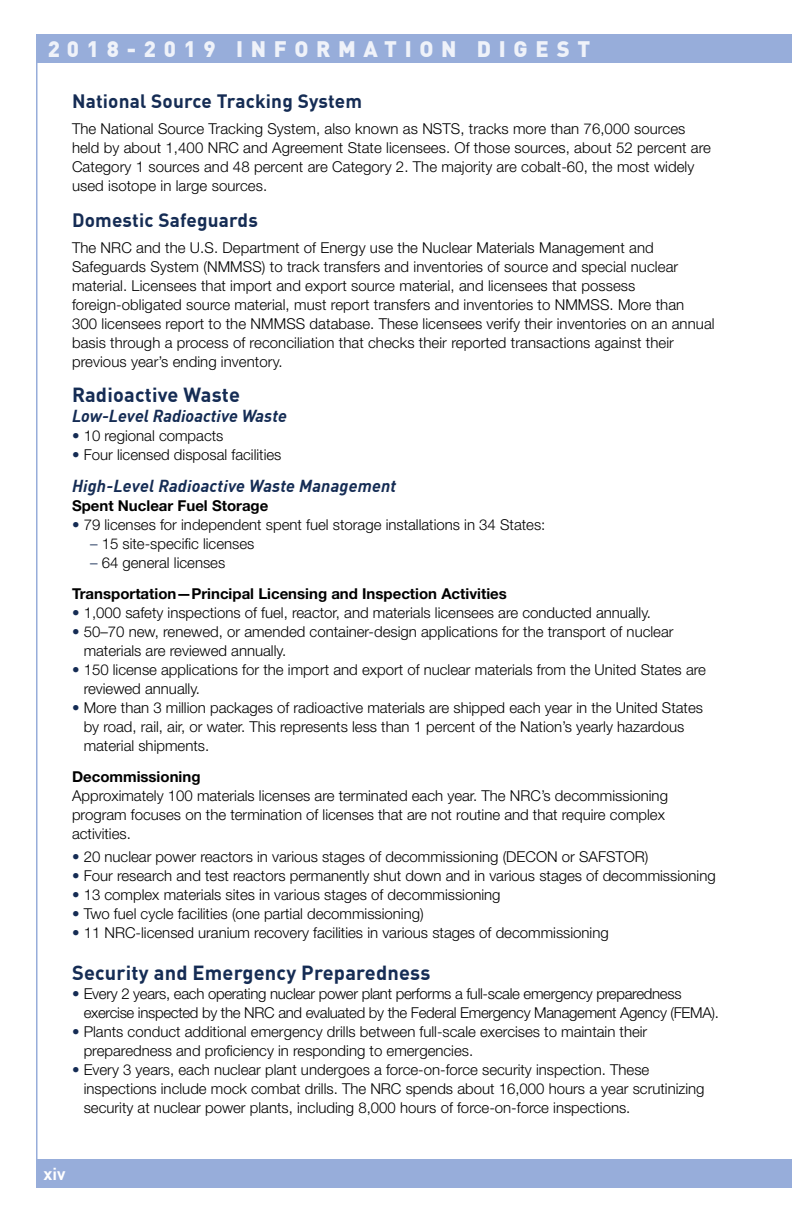
<style>
.page{position:relative;width:792px;height:1224px;background:#fff}
.page>*{position:absolute;margin:0;border:0;box-sizing:border-box;transform-origin:0 0}
.t1{font:900 22px "DIN Offc";letter-spacing:.35em;color:#fff}
.t2{font:700 20px "DIN Offc";letter-spacing:.01em;color:#152c54}
.t3{font:700 19px "DIN Offc";letter-spacing:.01em;color:#152c54}
.t4{font:italic 700 17px "DIN Offc";letter-spacing:.005em;color:#152c54}
.t5{font:700 17px "DIN Offc";color:#fff}
.t6{font:300 15px/19px "Helvetica Neue LT Std";color:#000}
.t7{font:300 15px/19px "Helvetica Neue LT Std";letter-spacing:-.02em;color:#000}
.t8{font:700 15px/31px "Helvetica Neue LT Std";color:#000}
.s1{color:#152c54}
.s2{font-weight:300;color:#152c54}
.s3{font-weight:300}
</style>
<div class="page">
<div style="left:36px;top:35px;width:756px;height:28px;background:#97adda"></div>
<div style="left:36px;top:1159px;width:756px;height:29px;background:#97adda"></div>
<hr style="left:36px;top:35px;width:2px;height:1153px;background:#97adda">
<h1 class="t1" style="left:47px;top:34px;width:545px">2018-2019 INFORMATION DIGEST</h1>
<p class="t3" style="left:72px;top:89px;width:292px">National Source Tracking System</p>
<p class="t6" style="left:72px;top:119px;width:641px">The National Source Tracking System, also known as NSTS, tracks more than 76,000 sources held by about 1,400 NRC and Agreement State licensees. Of those sources, about 52 percent are Category 1 sources and 48 percent are Category 2. The majority are cobalt-60, the most widely used isotope in large sources.</p>
<p class="t3" style="left:72px;top:208px;width:187px">Domestic Safeguards</p>
<p class="t6" style="left:72px;top:238px;width:644px">The NRC and the U.S. Department of Energy use the Nuclear Materials Management and Safeguards System (NMMSS) to track transfers and inventories of source and special nuclear material. Licensees that import and export source material, and licensees that possess foreign-obligated source material, must report transfers and inventories to NMMSS. More than<br>300 licensees report to the NMMSS database. These licensees verify their inventories on an annual basis through a process of reconciliation that checks their reported transactions against their previous year’s ending inventory.</p>
<h2 class="t2" style="left:72px;top:382px;width:169px">Radioactive Waste</h2>
<p class="t4" style="left:72px;top:405px;width:216px">Low-Level Radioactive Waste</p>
<p class="t6" style="left:72px;top:426px;width:153px"><span class="s1">•</span> 10 regional compacts</p>
<p class="t6" style="left:72px;top:445px;width:211px"><span class="s1">•</span> Four licensed disposal facilities</p>
<p class="t4" style="left:72px;top:475px;width:326px">High-Level Radioactive Waste Management</p>
<p class="t8" style="left:72px;top:490px;width:198px">Spent Nuclear Fuel Storage</p>
<p class="t6" style="left:72px;top:515px;width:475px"><span class="s1">•</span> 79 licenses for independent spent fuel storage installations in 34 States:</p>
<p class="t6" style="left:90px;top:534px;width:166px"><span class="s1">–</span> 15 site-specific licenses</p>
<p class="t8" style="left:72px;top:547px;width:436px;text-indent:18px"><span class="s2">–</span> <span class="s3">64 general licenses<br></span>Transportation—Principal Licensing and Inspection Activities</p>
<p class="t6" style="left:72px;top:603px;width:581px"><span class="s1">•</span> 1,000 safety inspections of fuel, reactor, and materials licensees are conducted annually.</p>
<p class="t6" style="left:84px;top:622px;width:591px;text-indent:-12px"><span class="s1">•</span> 50–70 new, renewed, or amended container-design applications for the transport of nuclear materials are reviewed annually.</p>
<p class="t6" style="left:84px;top:660px;width:624px;text-indent:-12px"><span class="s1">•</span> 150 license applications for the import and export of nuclear materials from the United States are reviewed annually.</p>
<p class="t6" style="left:84px;top:698px;width:621px;text-indent:-12px"><span class="s1">•</span> More than 3 million packages of radioactive materials are shipped each year in the United States by road, rail, air, or water. This represents less than 1 percent of the Nation’s yearly hazardous material shipments.</p>
<p class="t8" style="left:72px;top:761px;width:130px">Decommissioning</p>
<p class="t6" style="left:72px;top:786px;width:598px">Approximately 100 materials licenses are terminated each year. The NRC’s decommissioning program focuses on the termination of licenses that are not routine and that require complex activities.</p>
<p class="t6" style="left:72px;top:847px;width:578px"><span class="s1">•</span> 20 nuclear power reactors in various stages of decommissioning (DECON or SAFSTOR)</p>
<p class="t6" style="left:72px;top:866px;width:645px"><span class="s1">•</span> Four research and test reactors permanently shut down and in various stages of decommissioning</p>
<p class="t6" style="left:72px;top:885px;width:430px"><span class="s1">•</span> 13 complex materials sites in various stages of decommissioning</p>
<p class="t6" style="left:72px;top:904px;width:353px"><span class="s1">•</span> Two fuel cycle facilities (one partial decommissioning)</p>
<p class="t6" style="left:72px;top:923px;width:538px"><span class="s1">•</span> 11 NRC-licensed uranium recovery facilities in various stages of decommissioning</p>
<h2 class="t2" style="left:72px;top:960px;width:360px">Security and Emergency Preparedness</h2>
<p class="t7" style="left:84px;top:984px;width:637px;text-indent:-12px"><span class="s1">•</span> Every 2 years, each operating nuclear power plant performs a full-scale emergency preparedness exercise inspected by the NRC and evaluated by the Federal Emergency Management Agency (FEMA).</p>
<p class="t6" style="left:84px;top:1022px;width:565px;text-indent:-12px"><span class="s1">•</span> Plants conduct additional emergency drills between full-scale exercises to maintain their preparedness and proficiency in responding to emergencies.</p>
<p class="t6" style="left:84px;top:1060px;width:622px;text-indent:-12px"><span class="s1">•</span> Every 3 years, each nuclear plant undergoes a force-on-force security inspection. These inspections include mock combat drills. The NRC spends about 16,000 hours a year scrutinizing security at nuclear power plants, including 8,000 hours of force-on-force inspections.</p>
<p class="t5" style="left:43px;top:1163px;width:24px">xiv</p>
</div>
